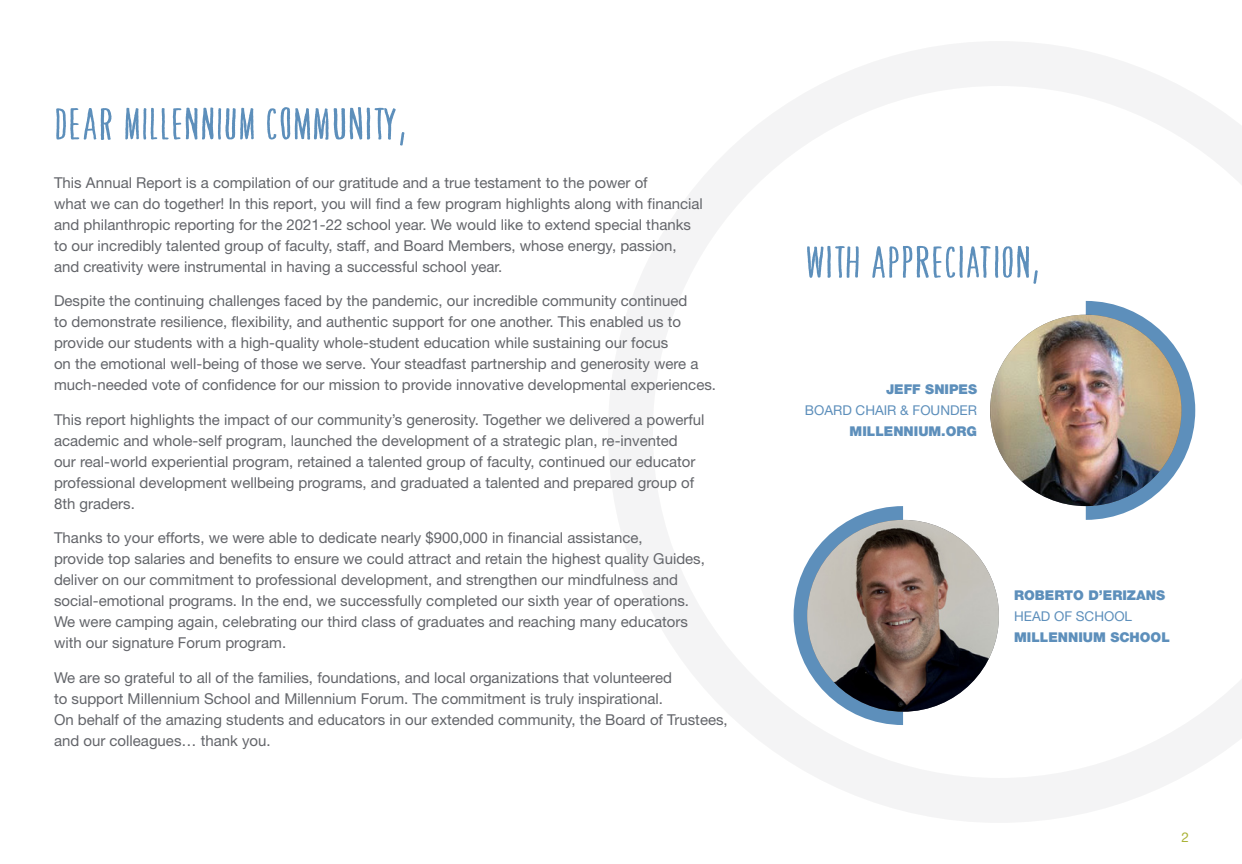
<style>
.page{position:relative;width:1242px;height:864px;background:#fff}
.page>*{position:absolute;margin:0;border:0;box-sizing:border-box;transform-origin:0 0}
.heads{font:700 60px "Amorie SC";color:#5d8fbb}
.extended_text{font:15px/21px "Helvetica Neue LT Std";color:#63656a}
.extended_text-2{font:900 13.5px "Helvetica Neue LT Std";color:#5d8fbb}
.extended_text-3{font:13.5px/21px "Helvetica Neue LT Std";color:#5d8fbb;text-align:right}
.extended_text-4{font:13.5px "Helvetica Neue LT Std";color:#aab338}
.s1{font-weight:900}
</style>
<div class="page">
<svg style="left:608px;top:42px;width:634px;height:780px"></svg>
<svg style="left:794px;top:506px;width:109px;height:219px"></svg>
<svg style="left:1086px;top:301px;width:109px;height:219px"></svg>
<img style="left:990px;top:315px;width:191px;height:191px;border-radius:94px">
<img style="left:807px;top:520px;width:192px;height:192px;border-radius:96px">
<p class="heads" style="left:54px;top:84px;width:354px">dear millennium community,</p>
<p class="extended_text" style="left:54px;top:172px;width:650px">This Annual Report is a compilation of our gratitude and a true testament to the power of<br>what we can do together! In this report, you will find a few program highlights along with financial and philanthropic reporting for the 2021-22 school year. We would like to extend special thanks to our incredibly talented group of faculty, staff, and Board Members, whose energy, passion, and creativity were instrumental in having a successful school year.</p>
<p class="extended_text" style="left:54px;top:290px;width:664px">Despite the continuing challenges faced by the pandemic, our incredible community continued<br>to demonstrate resilience, flexibility, and authentic support for one another. This enabled us to provide our students with a high-quality whole-student education while sustaining our focus<br>on the emotional well-being of those we serve. Your steadfast partnership and generosity were a much-needed vote of confidence for our mission to provide innovative developmental experiences.</p>
<p class="extended_text" style="left:54px;top:409px;width:652px">This report highlights the impact of our community’s generosity. Together we delivered a powerful academic and whole-self program, launched the development of a strategic plan, re-invented<br>our real-world experiential program, retained a talented group of faculty, continued our educator professional development wellbeing programs, and graduated a talented and prepared group of 8th graders.</p>
<p class="extended_text" style="left:54px;top:527px;width:652px">Thanks to your efforts, we were able to dedicate nearly $900,000 in financial assistance,<br>provide top salaries and benefits to ensure we could attract and retain the highest quality Guides, deliver on our commitment to professional development, and strengthen our mindfulness and social-emotional programs. In the end, we successfully completed our sixth year of operations.<br>We were camping again, celebrating our third class of graduates and reaching many educators with our signature Forum program.</p>
<p class="extended_text" style="left:54px;top:667px;width:675px">We are so grateful to all of the families, foundations, and local organizations that volunteered<br>to support Millennium School and Millennium Forum. The commitment is truly inspirational.<br>On behalf of the amazing students and educators in our extended community, the Board of Trustees, and our colleagues… thank you.</p>
<p class="heads" style="left:804px;top:222px;width:237px">with appreciation,</p>
<p class="extended_text-3" style="left:805px;top:379px;width:174px"><span class="s1">JEFF SNIPES<br></span>BOARD CHAIR &amp; FOUNDER</p>
<p class="extended_text-2" style="left:850px;top:423px;width:129px">MILLENNIUM.ORG</p>
<p class="extended_text-2" style="left:1014px;top:587px;width:153px">ROBERTO D’ERIZANS</p>
<p class="extended_text-3" style="left:1014px;top:606px;width:120px">HEAD OF SCHOOL</p>
<p class="extended_text-2" style="left:1014px;top:629px;width:157px">MILLENNIUM SCHOOL</p>
<p class="extended_text-4" style="left:1182px;top:829px;width:9px">2</p>
</div>
